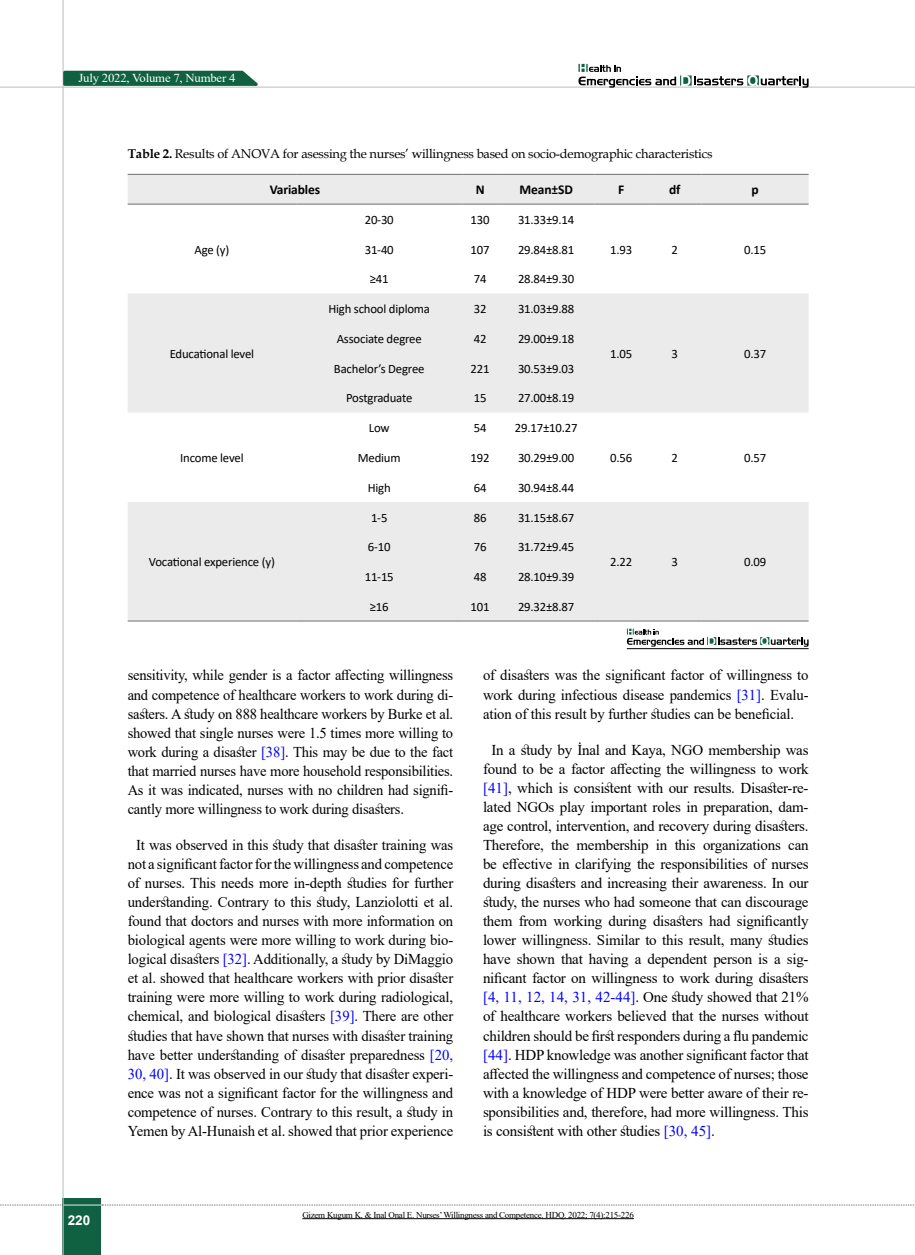
<style>
.page{position:relative;width:915px;height:1255px;background:#fff}
.page>*{position:absolute;margin:0;border:0;box-sizing:border-box;transform-origin:0 0}
.t1{font:15px/19px "Times New Roman";letter-spacing:-.01em;color:#000;text-align:justify}
.t2{font:700 13.5px "Calibri";letter-spacing:-.01em;color:#000}
.t3{font:700 13.5px "Arial";color:#fff}
.t4{font:12.75px "Calibri";letter-spacing:-.015em;color:#000}
.t5{font:12.75px "Book Antiqua";letter-spacing:-.015em;color:#000}
.t6{font:12.15px "Times New Roman";letter-spacing:-.015em;color:#fff;scale:1.05 1}
.t7{font:9px "Times New Roman";letter-spacing:-.03em;color:#000}
.s1{font-weight:700}
.s2{color:#00f}
</style>
<div class="page">
<div style="left:63px;top:1198px;width:38px;height:56px;background:#106042"></div>
<hr style="left:62px;top:0;width:2px;height:1254px;background:#c2c4c6">
<hr style="left:0;top:87px;width:914px;height:1px;background:#c2c4c6">
<hr style="left:63px;top:1204px;width:38px;height:1px;background:#ebebec">
<svg style="left:0;top:1204px;width:63px;height:1px"></svg>
<svg style="left:102px;top:1204px;width:813px;height:1px"></svg>
<svg style="left:128px;top:175px;width:680px;height:445px;fill:#ebebec"></svg>
<hr style="left:128px;top:174px;width:168px;height:1px;background:#6d6e71">
<hr style="left:296px;top:174px;width:166px;height:1px;background:#6d6e71">
<hr style="left:462px;top:174px;width:35px;height:1px;background:#6d6e71">
<hr style="left:497px;top:174px;width:97px;height:1px;background:#6d6e71">
<hr style="left:594px;top:174px;width:53px;height:1px;background:#6d6e71">
<hr style="left:647px;top:174px;width:54px;height:1px;background:#6d6e71">
<hr style="left:701px;top:174px;width:107px;height:1px;background:#6d6e71">
<hr style="left:128px;top:204px;width:168px;height:1px;background:#6d6e71">
<hr style="left:296px;top:204px;width:166px;height:1px;background:#6d6e71">
<hr style="left:462px;top:204px;width:35px;height:1px;background:#6d6e71">
<hr style="left:497px;top:204px;width:97px;height:1px;background:#6d6e71">
<hr style="left:594px;top:204px;width:53px;height:1px;background:#6d6e71">
<hr style="left:647px;top:204px;width:54px;height:1px;background:#6d6e71">
<hr style="left:701px;top:204px;width:107px;height:1px;background:#6d6e71">
<hr style="left:128px;top:620px;width:168px;height:1px;background:#6d6e71">
<hr style="left:594px;top:620px;width:53px;height:1px;background:#6d6e71">
<hr style="left:647px;top:620px;width:54px;height:1px;background:#6d6e71">
<hr style="left:701px;top:620px;width:107px;height:1px;background:#6d6e71">
<hr style="left:296px;top:620px;width:166px;height:1px;background:#6d6e71">
<hr style="left:462px;top:620px;width:35px;height:1px;background:#6d6e71">
<hr style="left:497px;top:620px;width:97px;height:1px;background:#6d6e71">
<svg style="left:626px;top:628px;width:182px;height:18px"></svg>
<hr style="left:626px;top:648px;width:182px;height:1px;background:#000">
<hr style="left:302px;top:1218px;width:331px;height:1px;background:#000">
<svg style="left:578px;top:64px;width:230px;height:24px"></svg>
<svg style="left:62px;top:69px;width:202px;height:18px;background:#418069"></svg>
<p class="t6" style="left:78px;top:69px;width:151px">July 2022, Volume 7, Number 4</p>
<p class="t5" style="left:128px;top:145px;width:586px"><span class="s1">Table 2.</span> Results of ANOVA for asessing the nurses’ willingness based on socio-demographic characteristics</p>
<p class="t2" style="left:270px;top:180px;width:52px">Variables</p>
<p class="t2" style="left:475px;top:180px;width:10px">N</p>
<p class="t2" style="left:519px;top:180px;width:55px">Mean±SD</p>
<p class="t2" style="left:618px;top:180px;width:8px">F</p>
<p class="t2" style="left:669px;top:180px;width:13px">df</p>
<p class="t2" style="left:751px;top:180px;width:9px">p</p>
<p class="t4" style="left:194px;top:241px;width:36px">Age (y)</p>
<p class="t4" style="left:170px;top:345px;width:86px">Educational level</p>
<p class="t4" style="left:180px;top:449px;width:65px">Income level</p>
<p class="t4" style="left:149px;top:553px;width:127px">Vocational experience (y)</p>
<p class="t4" style="left:364px;top:211px;width:30px">20-30</p>
<p class="t4" style="left:470px;top:211px;width:21px">130</p>
<p class="t4" style="left:518px;top:211px;width:58px">31.33±9.14</p>
<p class="t4" style="left:364px;top:240px;width:30px">31-40</p>
<p class="t4" style="left:470px;top:240px;width:21px">107</p>
<p class="t4" style="left:518px;top:240px;width:58px">29.84±8.81</p>
<p class="t4" style="left:610px;top:241px;width:24px">1.93</p>
<p class="t4" style="left:671px;top:241px;width:8px">2</p>
<p class="t4" style="left:743px;top:241px;width:24px">0.15</p>
<p class="t4" style="left:369px;top:270px;width:20px">≥41</p>
<p class="t4" style="left:473px;top:270px;width:14px">74</p>
<p class="t4" style="left:518px;top:270px;width:58px">28.84±9.30</p>
<p class="t4" style="left:328px;top:300px;width:103px">High school diploma</p>
<p class="t4" style="left:473px;top:300px;width:14px">32</p>
<p class="t4" style="left:518px;top:300px;width:58px">31.03±9.88</p>
<p class="t4" style="left:336px;top:330px;width:86px">Associate degree</p>
<p class="t4" style="left:473px;top:330px;width:14px">42</p>
<p class="t4" style="left:518px;top:330px;width:58px">29.00±9.18</p>
<p class="t4" style="left:334px;top:359px;width:92px">Bachelor’s Degree</p>
<p class="t4" style="left:470px;top:359px;width:21px">221</p>
<p class="t4" style="left:518px;top:359px;width:58px">30.53±9.03</p>
<p class="t4" style="left:346px;top:389px;width:68px">Postgraduate</p>
<p class="t4" style="left:473px;top:389px;width:14px">15</p>
<p class="t4" style="left:518px;top:389px;width:58px">27.00±8.19</p>
<p class="t4" style="left:610px;top:345px;width:24px">1.05</p>
<p class="t4" style="left:671px;top:345px;width:8px">3</p>
<p class="t4" style="left:743px;top:345px;width:24px">0.37</p>
<p class="t4" style="left:369px;top:419px;width:22px">Low</p>
<p class="t4" style="left:473px;top:419px;width:14px">54</p>
<p class="t4" style="left:514px;top:419px;width:64px">29.17±10.27</p>
<p class="t4" style="left:358px;top:449px;width:44px">Medium</p>
<p class="t4" style="left:470px;top:449px;width:21px">192</p>
<p class="t4" style="left:518px;top:449px;width:58px">30.29±9.00</p>
<p class="t4" style="left:610px;top:449px;width:24px">0.56</p>
<p class="t4" style="left:671px;top:449px;width:8px">2</p>
<p class="t4" style="left:743px;top:449px;width:24px">0.57</p>
<p class="t4" style="left:367px;top:478px;width:24px">High</p>
<p class="t4" style="left:473px;top:478px;width:14px">64</p>
<p class="t4" style="left:518px;top:478px;width:58px">30.94±8.44</p>
<p class="t4" style="left:371px;top:508px;width:18px">1-5</p>
<p class="t4" style="left:473px;top:508px;width:14px">86</p>
<p class="t4" style="left:518px;top:508px;width:58px">31.15±8.67</p>
<p class="t4" style="left:368px;top:538px;width:24px">6-10</p>
<p class="t4" style="left:473px;top:538px;width:14px">76</p>
<p class="t4" style="left:518px;top:538px;width:58px">31.72±9.45</p>
<p class="t4" style="left:364px;top:568px;width:30px">11-15</p>
<p class="t4" style="left:473px;top:568px;width:14px">48</p>
<p class="t4" style="left:518px;top:568px;width:58px">28.10±9.39</p>
<p class="t4" style="left:369px;top:597px;width:20px">≥16</p>
<p class="t4" style="left:470px;top:597px;width:21px">101</p>
<p class="t4" style="left:518px;top:597px;width:58px">29.32±8.87</p>
<p class="t4" style="left:610px;top:553px;width:24px">2.22</p>
<p class="t4" style="left:671px;top:553px;width:8px">3</p>
<p class="t4" style="left:743px;top:553px;width:24px">0.09</p>
<p class="t3" style="left:68px;top:1210px;width:24px">220</p>
<p class="t1" style="left:128px;top:665px;width:327px">sensitivity, while gender is a factor affecting willingness and competence of healthcare workers to work during di&shy;sasters. A study on 888 healthcare workers by Burke et al. showed that single nurses were 1.5 times more willing to work during a disaster <span class="s2">[38]</span>. This may be due to the fact that married nurses have more household responsibilities.<br>As it was indicated, nurses with no children had signifi&shy;cantly more willingness to work during disasters.</p>
<p class="t1" style="left:128px;top:834px;width:327px;text-align:center">It was observed in this study that disaster training was not a significant factor for the willingness and competence of nurses. This needs more in-depth studies for further understanding. Contrary to this study, Lanziolotti et al. found that doctors and nurses with more information on biological agents were more willing to work during bio&shy;logical disasters <span class="s2">[32]</span>. Additionally, a study by DiMaggio et al. showed that healthcare workers with prior disaster training were more willing to work during radiological, chemical, and biological disasters <span class="s2">[39]</span>. There are other studies that have shown that nurses with disaster training have better understanding of disaster preparedness <span class="s2">[20, 30, 40]</span>. It was observed in our study that disaster experi&shy;ence was not a significant factor for the willingness and competence of nurses. Contrary to this result, a study in Yemen by Al-Hunaish et al. showed that prior experience</p>
<p class="t1" style="left:483px;top:665px;width:327px">of disasters was the significant factor of willingness to work during infectious disease pandemics <span class="s2">[31]</span>. Evalu&shy;ation of this result by further studies can be beneficial.</p>
<p class="t1" style="left:483px;top:739px;width:327px;text-indent:9px">In a study by İnal and Kaya, NGO membership was found to be a factor affecting the willingness to work <span class="s2">[41]</span>, which is consistent with our results. Disaster-re&shy;lated NGOs play important roles in preparation, dam&shy;age control, intervention, and recovery during disasters.<br>Therefore, the membership in this organizations can be effective in clarifying the responsibilities of nurses during disasters and increasing their awareness. In our study, the nurses who had someone that can discourage them from working during disasters had significantly lower willingness. Similar to this result, many studies have shown that having a dependent person is a sig&shy;nificant factor on willingness to work during disasters <span class="s2">[4, 11, 12, 14, 31, 42-44]</span>. One study showed that 21% of healthcare workers believed that the nurses without children should be first responders during a flu pandemic <span class="s2">[44]</span>. HDP knowledge was another significant factor that affected the willingness and competence of nurses; those with a knowledge of HDP were better aware of their re&shy;sponsibilities and, therefore, had more willingness. This is consistent with other studies <span class="s2">[30, 45]</span>.</p>
<p class="t7" style="left:302px;top:1208px;width:333px">Gizem Kugum K. &amp; Inal Onal E. Nurses’ Willingness and Competence. HDQ. 2022; 7(4):215-226</p>
</div>
